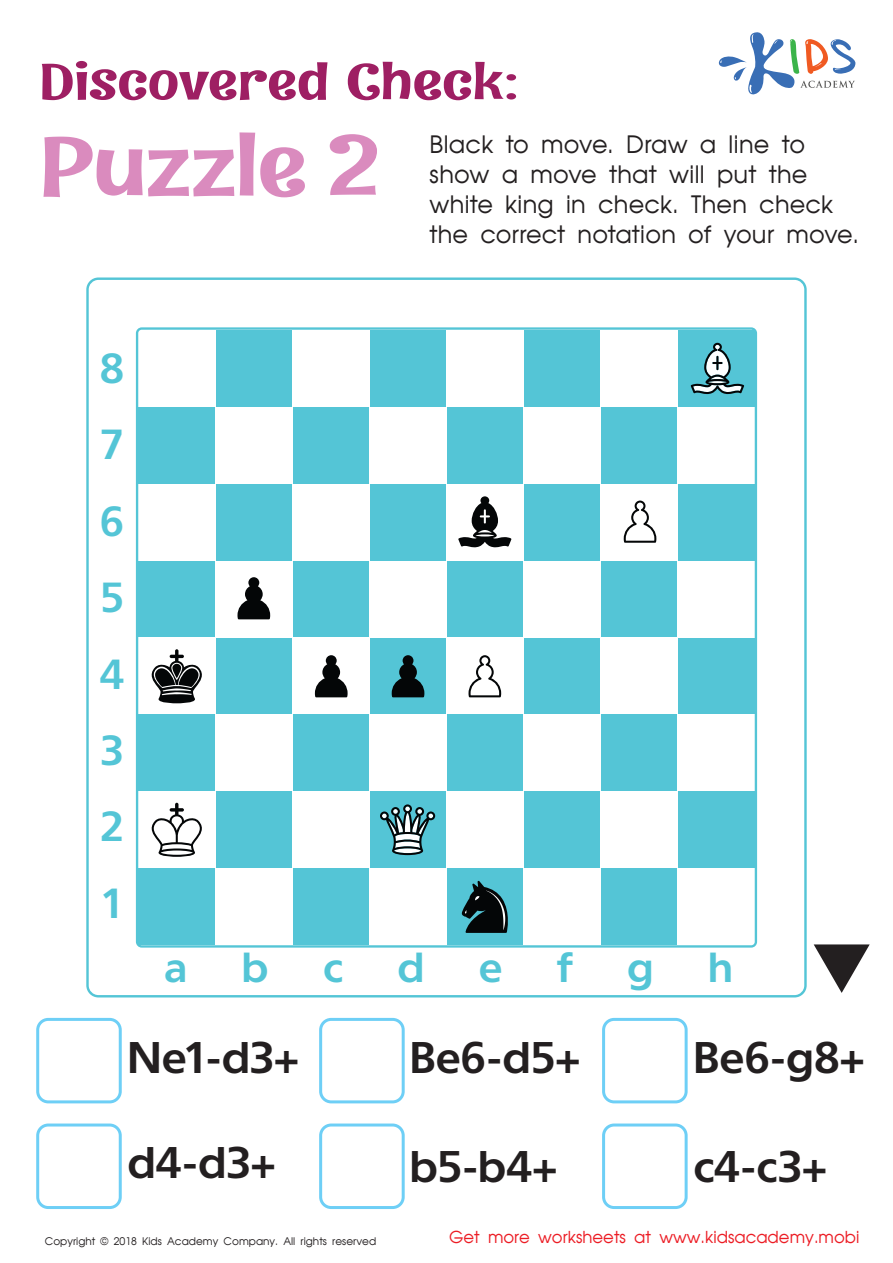
<style>
.page{position:relative;width:893px;height:1263px;background:#fff}
.page>*{position:absolute;margin:0;border:0;box-sizing:border-box;transform-origin:0 0}
.t1{font:82.5px "Rum Raisin";letter-spacing:-.005em;color:rgb(193 58 145/.59);scale:1.5 1}
.t2{font:49.5px "Rum Raisin";color:#9e1f63;scale:1.5 1}
.t3{font:700 43.5px "Tornado C";letter-spacing:-.005em;color:#231f20}
.t4{font:700 41.25px/76.3px "Tornado C";color:#54c5d6;text-align:justify}
.t5{font:24px/30px "AG Avant Garde Cyr";letter-spacing:.01em;color:#231f20}
.t6{font:16.5px "AG Avant Garde Cyr";color:#ec1c24}
.t7{font:10.5px "AG Avant Garde Cyr";color:#231f20}
</style>
<div class="page">
<svg style="left:718px;top:32px;width:137px;height:63px"></svg>
<svg style="left:86px;top:277px;width:720px;height:720px"></svg>
<svg style="left:391px;top:655px;width:33px;height:42px"></svg>
<svg style="left:315px;top:655px;width:32px;height:42px"></svg>
<svg style="left:237px;top:577px;width:33px;height:42px"></svg>
<svg style="left:380px;top:804px;width:55px;height:51px"></svg>
<svg style="left:462px;top:881px;width:49px;height:52px;background:#275057"></svg>
<div style="left:600px;top:330px;width:77px;height:77px;background:#fff"></div>
<svg style="left:623px;top:501px;width:33px;height:42px"></svg>
<svg style="left:468px;top:655px;width:33px;height:42px"></svg>
<svg style="left:148px;top:803px;width:57px;height:54px"></svg>
<svg style="left:148px;top:649px;width:57px;height:54px"></svg>
<svg style="left:690px;top:343px;width:54px;height:51px"></svg>
<svg style="left:458px;top:496px;width:53px;height:51px"></svg>
<hr style="left:475px;top:534px;width:19px;height:3px;background:#fff;border-radius:50%">
<svg style="left:813px;top:944px;width:56px;height:49px"></svg>
<div style="left:36px;top:1124px;width:86px;height:85px;border:3px solid #6ecff6;border-radius:10px"></div>
<div style="left:319px;top:1124px;width:85px;height:85px;border:3px solid #6ecff6;border-radius:10px"></div>
<div style="left:36px;top:1018px;width:86px;height:85px;border:3px solid #6ecff6;border-radius:10px"></div>
<div style="left:602px;top:1018px;width:85px;height:85px;border:3px solid #6ecff6;border-radius:10px"></div>
<div style="left:602px;top:1124px;width:85px;height:85px;border:3px solid #6ecff6;border-radius:10px"></div>
<div style="left:319px;top:1018px;width:85px;height:85px;border:3px solid #6ecff6;border-radius:10px"></div>
<h2 class="t2" style="left:39px;top:50px;width:321px">Discovered Check:</h2>
<h1 class="t1" style="left:39px;top:114px;width:229px">Puzzle 2</h1>
<p class="t5" style="left:429px;top:130px;width:431px">Black to move. Draw a line to show a move that will put the white king in check. Then check the correct notation of your move.</p>
<h3 class="t4" style="left:100px;top:331px;width:25px">8<br>7<br>6<br>5<br>4<br>3<br>2<br>1</h3>
<h3 class="t4" style="left:164px;top:930px;width:24px">a</h3>
<h3 class="t4" style="left:242px;top:930px;width:28px">b</h3>
<h3 class="t4" style="left:323px;top:930px;width:22px">c</h3>
<h3 class="t4" style="left:397px;top:930px;width:28px">d</h3>
<h3 class="t4" style="left:479px;top:930px;width:25px">e</h3>
<h3 class="t4" style="left:557px;top:930px;width:17px">f</h3>
<h3 class="t4" style="left:627px;top:930px;width:28px">g</h3>
<h3 class="t4" style="left:708px;top:930px;width:26px">h</h3>
<h3 class="t3" style="left:127px;top:1034px;width:174px">Ne1-d3+</h3>
<h3 class="t3" style="left:409px;top:1034px;width:173px">Be6-d5+</h3>
<h3 class="t3" style="left:693px;top:1034px;width:173px">Be6-g8+</h3>
<h3 class="t3" style="left:127px;top:1139px;width:150px">d4-d3+</h3>
<h3 class="t3" style="left:409px;top:1143px;width:150px">b5-b4+</h3>
<h3 class="t3" style="left:693px;top:1143px;width:136px">c4-c3+</h3>
<p class="t7" style="left:45px;top:1235px;width:333px">Copyright © 2018 Kids Academy Company. All rights reserved</p>
<p class="t6" style="left:449px;top:1228px;width:412px">Get more worksheets at www.kidsacademy.mobi</p>
</div>
